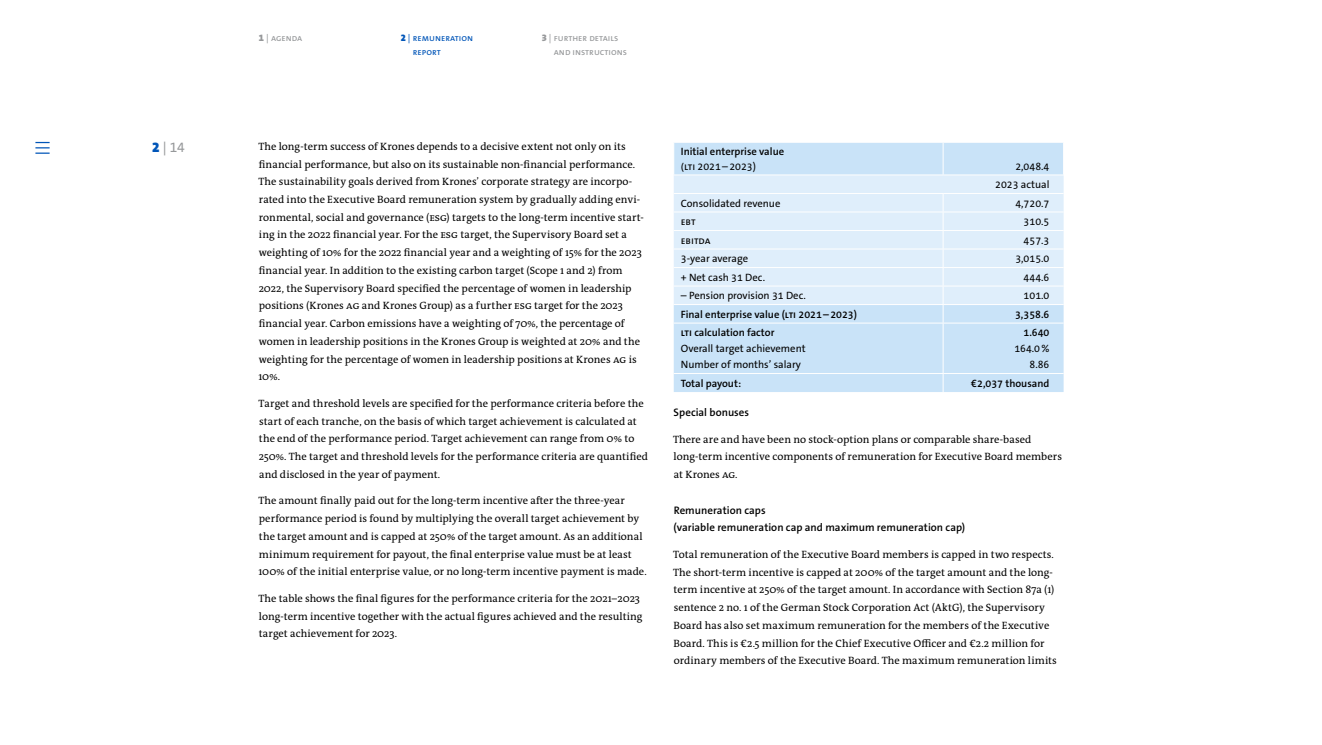
<style>
.page{position:relative;width:1322px;height:745px;background:#fff}
.page>*{position:absolute;margin:0;border:0;box-sizing:border-box;transform-origin:0 0}
.t1{font:13.75px "The Sans LP5 Plain";color:#96989a}
.t2{font:11px/17.8px "The Sans LP6 Se Bld";letter-spacing:-.005em;color:#000}
.t3{font:10.62px/17.8px "The Antiqua B";letter-spacing:.005em;color:#000}
.t4{font:10.62px/16px "The Sans LP5 Plain";color:#000;text-align:right}
.t5{font:10.62px "The Sans LP6 Se Bld";color:#000}
.t6{font:9.38px/14.1px "The Sans LP5 Plain";color:#96989a}
.t7{font:9.38px/14.1px "The Sans LP5 Plain";color:#0055b8}
.s1{font-family:"The Sans LP9";font-weight:900;color:#0055b8}
.s2{font-family:"The Sans LP9";font-weight:900}
</style>
<div class="page">
<div style="left:674px;top:143px;width:389px;height:249px;background:#c9e3f8"></div>
<div style="left:674px;top:175px;width:389px;height:129px;background:#dfeefb"></div>
<hr style="left:943px;top:142px;width:1px;height:32px;background:#fff">
<hr style="left:943px;top:323px;width:1px;height:50px;background:#fff">
<svg style="left:943px;top:374px;width:1px;height:18px"></svg>
<hr style="left:673px;top:174px;width:270px;height:1px;background:#fff">
<hr style="left:943px;top:174px;width:121px;height:1px;background:#fff">
<hr style="left:674px;top:193px;width:269px;height:1px;background:#fff">
<hr style="left:943px;top:193px;width:120px;height:1px;background:#fff">
<hr style="left:674px;top:211px;width:269px;height:1px;background:#fff">
<hr style="left:943px;top:211px;width:120px;height:1px;background:#fff">
<hr style="left:674px;top:230px;width:269px;height:1px;background:#fff">
<hr style="left:943px;top:230px;width:120px;height:1px;background:#fff">
<hr style="left:674px;top:248px;width:269px;height:1px;background:#fff">
<hr style="left:943px;top:248px;width:120px;height:1px;background:#fff">
<hr style="left:674px;top:267px;width:269px;height:1px;background:#fff">
<hr style="left:943px;top:267px;width:120px;height:1px;background:#fff">
<hr style="left:674px;top:285px;width:269px;height:1px;background:#fff">
<hr style="left:943px;top:285px;width:120px;height:1px;background:#fff">
<hr style="left:674px;top:304px;width:269px;height:1px;background:#fff">
<hr style="left:943px;top:304px;width:120px;height:1px;background:#fff">
<svg style="left:943px;top:194px;width:1px;height:128px"></svg>
<hr style="left:674px;top:322px;width:269px;height:1px;background:#fff">
<hr style="left:943px;top:322px;width:120px;height:1px;background:#fff">
<hr style="left:674px;top:373px;width:269px;height:1px;background:#fff">
<hr style="left:943px;top:373px;width:120px;height:1px;background:#fff">
<svg style="left:35px;top:142px;width:15px;height:12px"></svg>
<p class="t1" style="left:152px;top:138px;width:34px"><span class="s1">2</span> | 14</p>
<p class="t6" style="left:259px;top:30px;width:45px"><span class="s2">1</span> | Agenda</p>
<p class="t6" style="left:554px;top:30px;width:75px;text-indent:-12px"><span class="s2">3</span> | Further details and instructions</p>
<p class="t7" style="left:413px;top:30px;width:62px;text-indent:-12px"><span class="s2">2</span> | remuneration report</p>
<p class="t3" style="left:258px;top:137px;width:387px">The long-term success of Krones depends to a decisive extent not only on its financial performance, but also on its sustainable non-financial performance.<br>The sustainability goals derived from Krones’ corporate strategy are incorpo&shy;rated into the Executive Board remuneration system by gradually adding envi&shy;ronmental, social and governance (ESG) targets to the long-term incentive start&shy;ing in the 2022 financial year. For the ESG target, the Supervisory Board set a weighting of 10% for the 2022 financial year and a weighting of 15% for the 2023 financial year. In addition to the existing carbon target (Scope 1 and 2) from 2022, the Supervisory Board specified the percentage of women in leadership positions (Krones AG and Krones Group) as a further ESG target for the 2023 financial year. Carbon emissions have a weighting of 70%, the percentage of women in leadership positions in the Krones Group is weighted at 20% and the weighting for the percentage of women in leadership positions at Krones AG is 10%.</p>
<p class="t3" style="left:259px;top:394px;width:391px">Target and threshold levels are specified for the performance criteria before the start of each tranche, on the basis of which target achievement is calculated at the end of the performance period. Target achievement can range from 0% to 250%. The target and threshold levels for the performance criteria are quantified and disclosed in the year of payment.</p>
<p class="t3" style="left:258px;top:491px;width:390px">The amount finally paid out for the long-term incentive after the three-year performance period is found by multiplying the overall target achievement by the target amount and is capped at 250% of the target amount. As an additional minimum requirement for payout, the final enterprise value must be at least 100% of the initial enterprise value, or no long-term incentive payment is made.</p>
<p class="t3" style="left:259px;top:589px;width:385px">The table shows the final figures for the performance criteria for the 2021–2023 long-term incentive together with the actual figures achieved and the resulting target achievement for 2023.</p>
<p class="t5" style="left:681px;top:145px;width:105px">Initial enterprise value</p>
<p class="t4" style="left:681px;top:158px;width:77px">(LTI 2021–2023)</p>
<p class="t4" style="left:995px;top:157px;width:56px;line-height:18.5px">2,048.4<br>2023 actual</p>
<p class="t4" style="left:681px;top:195px;width:101px">Consolidated revenue</p>
<p class="t4" style="left:1015px;top:195px;width:36px">4,720.7</p>
<p class="t4" style="left:681px;top:213px;width:16px">EB T</p>
<p class="t4" style="left:1023px;top:213px;width:27px">310.5</p>
<p class="t4" style="left:681px;top:232px;width:28px">EB ITDA</p>
<p class="t4" style="left:1023px;top:232px;width:27px">457.3</p>
<p class="t4" style="left:681px;top:250px;width:69px">3-year average</p>
<p class="t4" style="left:1015px;top:250px;width:36px">3,015.0</p>
<p class="t4" style="left:681px;top:269px;width:86px">+ Net cash 31 Dec.</p>
<p class="t4" style="left:1023px;top:269px;width:27px">444.6</p>
<p class="t4" style="left:681px;top:287px;width:127px">– Pension provision 31 Dec.</p>
<p class="t4" style="left:1023px;top:287px;width:27px">101.0</p>
<p class="t5" style="left:681px;top:307px;width:178px">Final enterprise value (LTI 2021–2023)</p>
<p class="t5" style="left:1015px;top:307px;width:36px">3,358.6</p>
<p class="t5" style="left:681px;top:325px;width:95px">LTI calculation factor</p>
<p class="t4" style="left:681px;top:340px;width:126px;text-align:left">Overall target achievement<br>Number of months’ salary</p>
<p class="t5" style="left:1023px;top:325px;width:27px">1.640</p>
<p class="t4" style="left:1014px;top:340px;width:37px">164.0%<br>8.86</p>
<p class="t5" style="left:681px;top:376px;width:62px">Total payout:</p>
<p class="t5" style="left:971px;top:376px;width:80px">€2,037 thousand</p>
<p class="t2" style="left:673px;top:403px;width:77px">Special bonuses</p>
<p class="t3" style="left:673px;top:429px;width:390px">There are and have been no stock-option plans or comparable share-based long-term incentive components of remuneration for Executive Board members at Krones AG.</p>
<p class="t2" style="left:673px;top:501px;width:293px">Remuneration caps<br>(variable remuneration cap and maximum remuneration cap)</p>
<p class="t3" style="left:673px;top:545px;width:385px">Total remuneration of the Executive Board members is capped in two respects.<br>The short-term incentive is capped at 200% of the target amount and the long&shy;term incentive at 250% of the target amount. In accordance with Section 87a (1) sentence 2 no. 1 of the German Stock Corporation Act (AktG), the Supervisory Board has also set maximum remuneration for the members of the Executive Board. This is €2.5 million for the Chief Executive Officer and €2.2 million for ordinary members of the Executive Board. The maximum remuneration limits</p>
</div>
